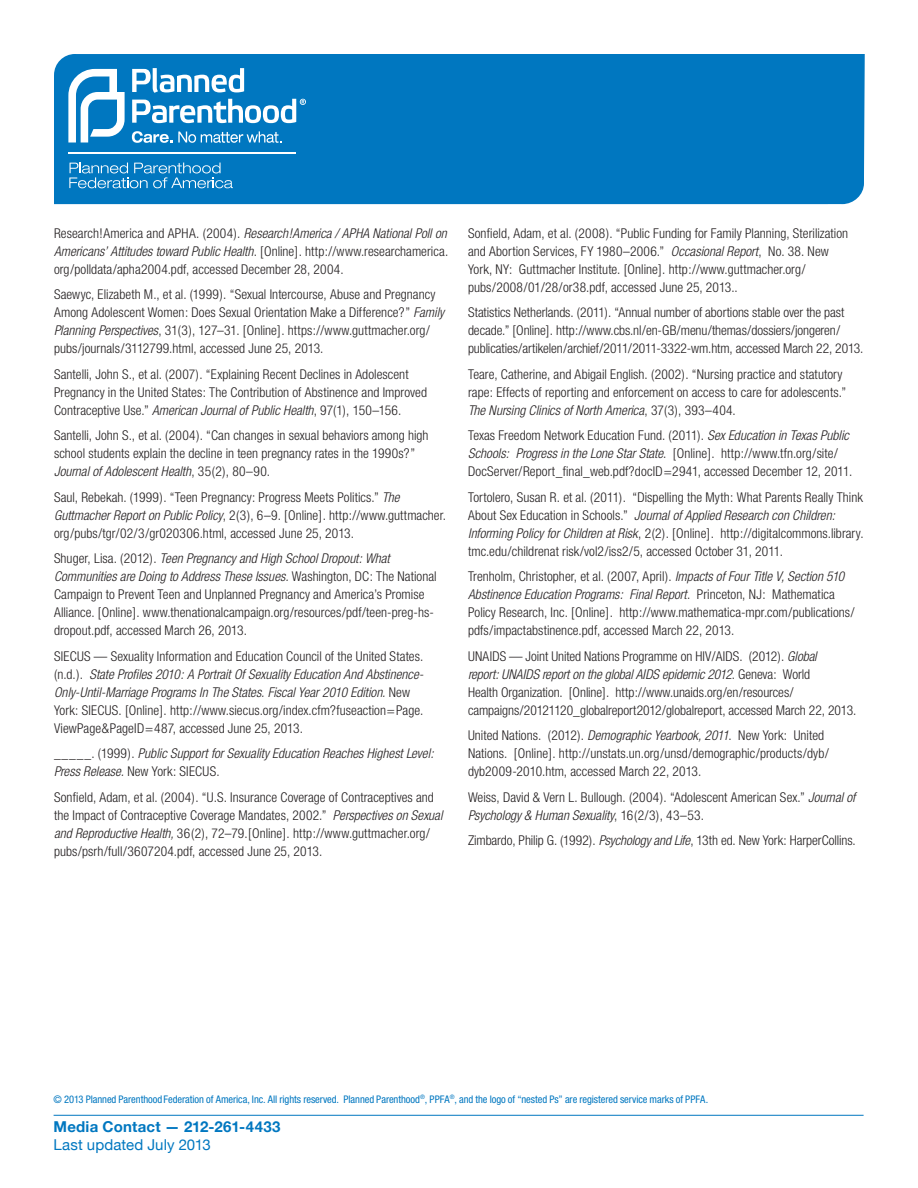
<style>
.page{position:relative;width:918px;height:1188px;background:#fff}
.page>*{position:absolute;margin:0;border:0;box-sizing:border-box;transform-origin:0 0}
.t1{font:700 15px "Helvetica Neue";letter-spacing:.015em;color:#0077c0}
.t2{font:15px "Helvetica Neue";letter-spacing:.005em;color:#0077c0}
.Sources{font:300 condensed 13.5px/18px "Helvetica Neue";letter-spacing:.005em;color:#231f20}
.Sources-2{font:italic 300 condensed 13.5px/18px "Helvetica Neue";letter-spacing:.005em;color:#231f20}
.t3{font:condensed 10.5px "Helvetica Neue";letter-spacing:-.005em;color:#0077c0}
.s1{font-style:italic}
.s2{font-style:normal}
</style>
<div class="page">
<div style="left:54px;top:54px;width:811px;height:150px;background:#0077c0"></div>
<hr style="left:68px;top:152px;width:228px;height:2px;background:#fff">
<svg style="left:68px;top:69px;width:57px;height:74px"></svg>
<svg style="left:132px;top:131px;width:149px;height:12px;background:#4fa0d3"></svg>
<svg style="left:132px;top:68px;width:112px;height:25px"></svg>
<svg style="left:132px;top:99px;width:174px;height:24px"></svg>
<svg style="left:69px;top:163px;width:164px;height:25px;background:#3492cc"></svg>
<hr style="left:54px;top:1115px;width:810px;height:1px;background:#0077c0">
<p class="Sources" style="left:54px;top:224px;width:396px;text-align:justify">Research!America and APHA. (2004). <span class="s1">Research!America / APHA National Poll on Americans’ Attitudes toward Public Health</span>. [Online]. http://www.researchamerica. org/polldata/apha2004.pdf, accessed December 28, 2004.</p>
<p class="Sources" style="left:54px;top:285px;width:392px">Saewyc, Elizabeth M., et al. (1999). “Sexual Intercourse, Abuse and Pregnancy Among Adolescent Women: Does Sexual Orientation Make a Difference?” <span class="s1">Family Planning Perspectives</span>, 31(3), 127–31. [Online]. https://www.guttmacher.org/ pubs/journals/3112799.html, accessed June 25, 2013.</p>
<p class="Sources" style="left:54px;top:365px;width:375px">Santelli, John S., et al. (2007). “Explaining Recent Declines in Adolescent<br>Pregnancy in the United States: The Contribution of Abstinence and Improved<br>Contraceptive Use.” <span class="s1">American Journal of Public Health</span>, 97(1), 150–156.</p>
<p class="Sources" style="left:54px;top:426px;width:376px">Santelli, John S., et al. (2004). “Can changes in sexual behaviors among high school students explain the decline in teen pregnancy rates in the 1990s?”<br><span class="s1">Journal of Adolescent Health</span>, 35(2), 80–90.</p>
<p class="Sources" style="left:54px;top:488px;width:394px">Saul, Rebekah. (1999). “Teen Pregnancy: Progress Meets Politics.” <span class="s1">The<br>Guttmacher Report on Public Policy</span>, 2(3), 6–9. [Online]. http://www.guttmacher. org/pubs/tgr/02/3/gr020306.html, accessed June 25, 2013.</p>
<p class="Sources" style="left:54px;top:549px;width:384px">Shuger, Lisa. (2012). <span class="s1">Teen Pregnancy and High School Dropout: What Communities are Doing to Address These Issues.</span> Washington, DC: The National Campaign to Prevent Teen and Unplanned Pregnancy and America’s Promise Alliance. [Online]. www.thenationalcampaign.org/resources/pdf/teen-preg-hs&shy;dropout.pdf, accessed March 26, 2013.</p>
<p class="Sources" style="left:54px;top:647px;width:371px">SIECUS — Sexuality Information and Education Council of the United States. (n.d.). <span class="s1">State Profiles 2010: A Portrait Of Sexuality Education And Abstinence-Only-Until-Marriage Programs In The States. Fiscal Year 2010 Edition.</span> New York: SIECUS. [Online]. http://www.siecus.org/index.cfm?fuseaction=Page.<br>ViewPage&amp;PageID=487, accessed June 25, 2013.</p>
<p class="Sources-2" style="left:54px;top:744px;width:381px"><span class="s2">_____. (1999).</span> Public Support for Sexuality Education Reaches Highest Level:<br>Press Release. <span class="s2">New York: SIECUS.</span></p>
<p class="Sources" style="left:54px;top:788px;width:390px">Sonfield, Adam, et al. (2004). “U.S. Insurance Coverage of Contraceptives and the Impact of Contraceptive Coverage Mandates, 2002.” <span class="s1">Perspectives on Sexual and Reproductive Health,</span> 36(2), 72–79.[Online]. http://www.guttmacher.org/ pubs/psrh/full/3607204.pdf, accessed June 25, 2013.</p>
<p class="Sources" style="left:468px;top:224px;width:382px">Sonfield, Adam, et al. (2008). “Public Funding for Family Planning, Sterilization and Abortion Services, FY 1980–2006.” <span class="s1">Occasional Report</span>, No. 38. New York, NY: Guttmacher Institute. [Online]. http://www.guttmacher.org/ pubs/2008/01/28/or38.pdf, accessed June 25, 2013..</p>
<p class="Sources" style="left:468px;top:303px;width:397px">Statistics Netherlands. (2011). “Annual number of abortions stable over the past decade.” [Online]. http://www.cbs.nl/en-GB/menu/themas/dossiers/jongeren/ publicaties/artikelen/archief/2011/2011-3322-wm.htm, accessed March 22, 2013.</p>
<p class="Sources" style="left:468px;top:365px;width:380px">Teare, Catherine, and Abigail English. (2002). “Nursing practice and statutory rape: Effects of reporting and enforcement on access to care for adolescents.”<br><span class="s1">The Nursing Clinics of North America</span>, 37(3), 393–404.</p>
<p class="Sources" style="left:468px;top:426px;width:386px">Texas Freedom Network Education Fund. (2011). <span class="s1">Sex Education in Texas Public<br>Schools: Progress in the Lone Star State</span>. [Online]. http://www.tfn.org/site/<br>DocServer/Report_final_web.pdf?docID=2941, accessed December 12, 2011.</p>
<p class="Sources" style="left:468px;top:488px;width:397px">Tortolero, Susan R. et al. (2011). “Dispelling the Myth: What Parents Really Think About Sex Education in Schools.” <span class="s1">Journal of Applied Research con Children:<br>Informing Policy for Children at Risk</span>, 2(2). [Online]. http://digitalcommons.library. tmc.edu/childrenat risk/vol2/iss2/5, accessed October 31, 2011.</p>
<p class="Sources" style="left:468px;top:567px;width:388px">Trenholm, Christopher, et al. (2007, April). <span class="s1">Impacts of Four Title V, Section 510<br>Abstinence Education Programs: Final Report</span>. Princeton, NJ: Mathematica Policy Research, Inc. [Online]. http://www.mathematica-mpr.com/publications/ pdfs/impactabstinence.pdf, accessed March 22, 2013.</p>
<p class="Sources" style="left:468px;top:647px;width:390px">UNAIDS — Joint United Nations Programme on HIV/AIDS. (2012). <span class="s1">Global<br>report: UNAIDS report on the global AIDS epidemic 2012</span>. Geneva: World<br>Health Organization. [Online]. http://www.unaids.org/en/resources/ campaigns/20121120_globalreport2012/globalreport, accessed March 22, 2013.</p>
<p class="Sources" style="left:468px;top:726px;width:362px">United Nations. (2012). <span class="s1">Demographic Yearbook, 2011</span>. New York: United<br>Nations. [Online]. http://unstats.un.org/unsd/demographic/products/dyb/ dyb2009-2010.htm, accessed March 22, 2013.</p>
<p class="Sources" style="left:468px;top:788px;width:389px">Weiss, David &amp; Vern L. Bullough. (2004). “Adolescent American Sex.” <span class="s1">Journal of<br>Psychology &amp; Human Sexuality</span>, 16(2/3), 43–53.</p>
<p class="Sources" style="left:468px;top:831px;width:389px">Zimbardo, Philip G. (1992). <span class="s1">Psychology and Life</span>, 13th ed. New York: HarperCollins.</p>
<p class="t3" style="left:54px;top:1093px;width:656px">© 2013 Planned ParenthoodFederation of America, Inc. All rights reserved. Planned Parenthood<sup>®</sup>, PPFA<sup>®</sup>, and the logo of “nested Ps” are registered service marks of PPFA.</p>
<p class="t1" style="left:54px;top:1118px;width:229px">Media Contact — 212-261-4433</p>
<p class="t2" style="left:54px;top:1136px;width:159px">Last updated July 2013</p>
</div>
